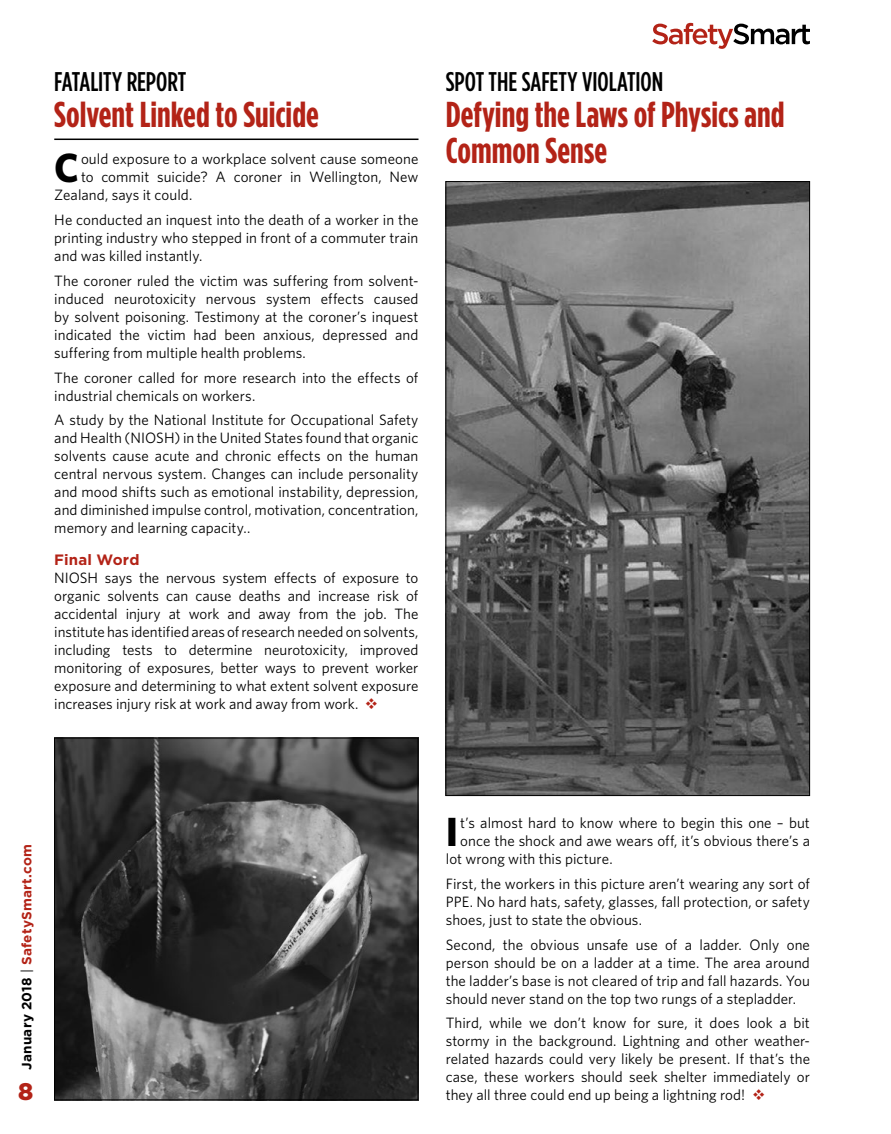
<style>
.page{position:relative;width:891px;height:1134px;background:#fff}
.page>*{position:absolute;margin:0;border:0;box-sizing:border-box;transform-origin:0 0}
.t1{font:700 40.8px "Whitney HTF";color:#000}
.t2{font:700 condensed 36px/36px "Gotham HTF";color:#b32317}
.t3{font:500 condensed 27px "Gotham HTF";color:#000}
.t4{font:900 24px "Gotham HTF";color:#b32317}
.t5{font:15px/18px "Whitney HTF";letter-spacing:.005em;color:#000;text-align:justify}
.t6{font:700 15px "Gotham HTF";letter-spacing:.01em;color:#b32317}
.t7{font:700 13.5px "Gotham HTF";letter-spacing:.02em;color:#b32317}
.s1{color:#b32317}
.s2{color:#000}
.s3{font-weight:400;color:#000}
</style>
<div class="page">
<svg style="left:652px;top:23px;width:158px;height:26px"></svg>
<hr style="left:54px;top:139px;width:365px;height:1px;background:#000">
<img style="left:448px;top:183px;width:360px;height:611px">
<img style="left:56px;top:740px;width:360px;height:358px">
<div style="left:54px;top:738px;width:364px;height:362px;border:1px solid #000"></div>
<h3 class="t3" style="left:54px;top:66px;width:113px">Fatality REPORT</h3>
<h2 class="t2" style="left:54px;top:95px;width:266px">Solvent Linked to Suicide</h2>
<h1 class="t1" style="left:54px;top:143px;width:26px">C</h1>
<p class="t5" style="left:81px;top:150px;width:339px">ould exposure to a workplace solvent cause someone</p>
<p class="t5" style="left:81px;top:168px;width:339px">to commit suicide? A coroner in Wellington, New</p>
<p class="t5" style="left:54px;top:186px;width:140px">Zealand, says it could.</p>
<p class="t5" style="left:54px;top:211px;width:366px">He conducted an inquest into the death of a worker in the printing industry who stepped in front of a commuter train and was killed instantly.</p>
<p class="t5" style="left:54px;top:271px;width:366px">The coroner ruled the victim was suffering from solvent&shy;induced neurotoxicity nervous system effects caused by solvent poisoning. Testimony at the coroner’s inquest indicated the victim had been anxious, depressed and suffering from multiple health problems.</p>
<p class="t5" style="left:54px;top:368px;width:366px">The coroner called for more research into the effects of industrial chemicals on workers.</p>
<p class="t5" style="left:54px;top:411px;width:366px">A study by the National Institute for Occupational Safety and Health (NIOSH) in the United States found that organic solvents cause acute and chronic effects on the human central nervous system. Changes can include personality and mood shifts such as emotional instability, depression, and diminished impulse control, motivation, concentration, memory and learning capacity..</p>
<p class="t6" style="left:54px;top:551px;width:87px">Final Word</p>
<p class="t5" style="left:54px;top:568px;width:366px">NIOSH says the nervous system effects of exposure to organic solvents can cause deaths and increase risk of accidental injury at work and away from the job. The institute has identified areas of research needed on solvents, including tests to determine neurotoxicity, improved monitoring of exposures, better ways to prevent worker exposure and determining to what extent solvent exposure increases injury risk at work and away from work. <span class="s1">❖</span></p>
<h3 class="t3" style="left:446px;top:66px;width:87px">SPOT THE SAFETY</h3>
<h3 class="t3" style="left:582px;top:66px;width:70px">VIOLATION</h3>
<h2 class="t2" style="left:446px;top:95px;width:340px">Defying the Laws of Physics and<br>Common Sense</h2>
<p class="t7" style="left:19px;top:1070px;width:228px;rotate:-90deg"><span class="s2">January 2018</span> <span class="s3">|</span> SafetySmart.com</p>
<h3 class="t4" style="left:18px;top:1078px;width:17px">8</h3>
<h1 class="t1" style="left:446px;top:807px;width:14px">I</h1>
<p class="t5" style="left:460px;top:813px;width:351px">t’s almost hard to know where to begin this one – but</p>
<p class="t5" style="left:460px;top:831px;width:351px">once the shock and awe wears off, it’s obvious there’s a</p>
<p class="t5" style="left:446px;top:849px;width:168px">lot wrong with this picture.</p>
<p class="t5" style="left:446px;top:874px;width:366px">First, the workers in this picture aren’t wearing any sort of PPE. No hard hats, safety, glasses, fall protection, or safety shoes, just to state the obvious.</p>
<p class="t5" style="left:446px;top:935px;width:366px">Second, the obvious unsafe use of a ladder. Only one person should be on a ladder at a time. The area around the ladder’s base is not cleared of trip and fall hazards. You should never stand on the top two rungs of a stepladder.</p>
<p class="t5" style="left:446px;top:1014px;width:366px">Third, while we don’t know for sure, it does look a bit stormy in the background. Lightning and other weather&shy;related hazards could very likely be present. If that’s the case, these workers should seek shelter immediately or they all three could end up being a lightning rod! <span class="s1">❖</span></p>
</div>
